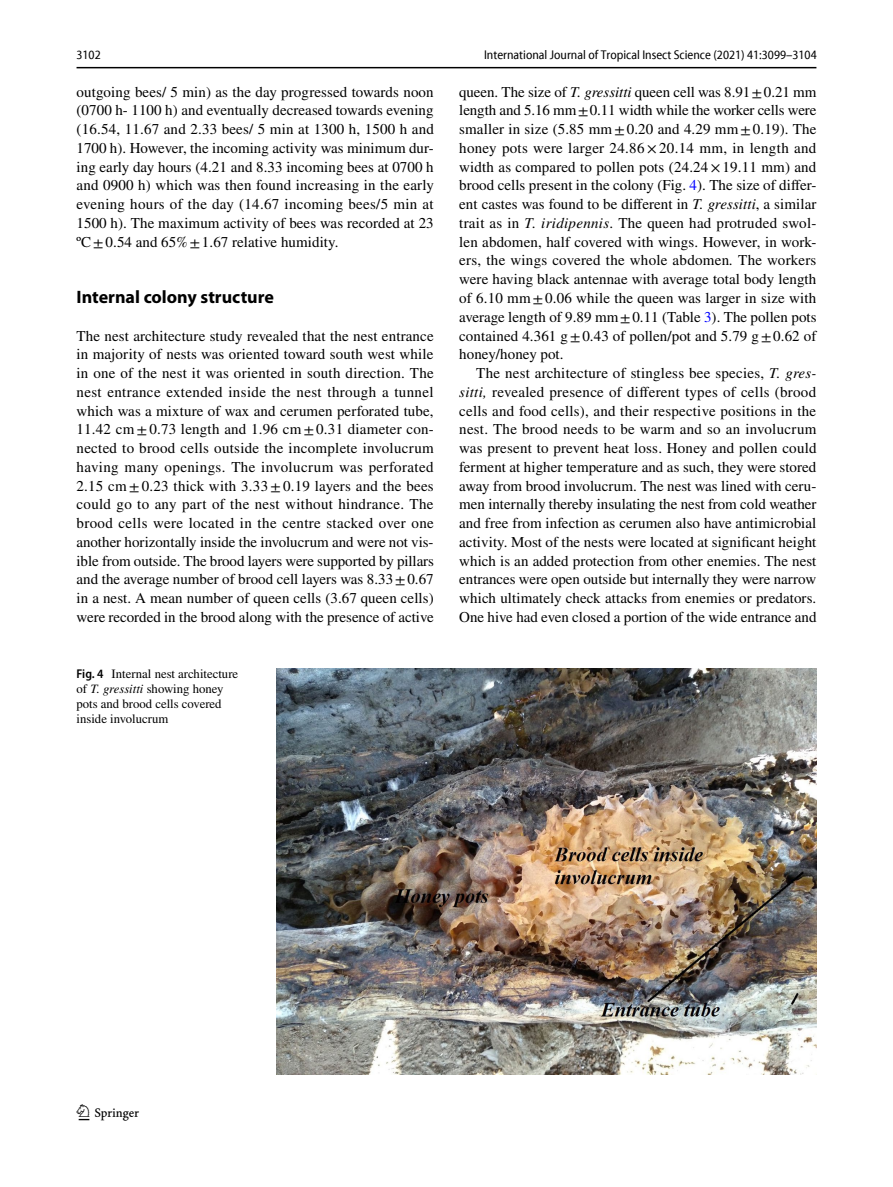
<style>
.page{position:relative;width:893px;height:1187px;background:#fff}
.page>*{position:absolute;margin:0;border:0;box-sizing:border-box;transform-origin:0 0}
.t1{font:22.5px "Springnew Regular 2";color:#000}
.t2{font:700 18px "Myriad Pro";color:#000}
.t3{font:15px/18.8px "STIX";color:#000;text-align:justify}
.t4{font:12.75px/15px "STIX";color:#000}
.t5{font:semi-condensed 12.75px "Myriad Pro Unic";color:#000}
.s1{font-family:"Myriad Pro";font-weight:600;font-stretch:semi-condensed}
.s2{font-style:italic}
.s3{color:#00f}
</style>
<div class="page">
<hr style="left:77px;top:67px;width:739px;height:1px;background:#000">
<img style="left:276px;top:668px;width:540px;height:405px">
<p class="t5" style="left:77px;top:50px;width:26px">3102</p>
<p class="t5" style="left:484px;top:50px;width:334px">International Journal of Tropical Insect Science (2021) 41:3099–3104</p>
<p class="t3" style="left:77px;top:83px;width:359px">outgoing bees/ 5 min) as the day progressed towards noon (0700 h- 1100 h) and eventually decreased towards evening (16.54, 11.67 and 2.33 bees/ 5 min at 1300 h, 1500 h and 1700 h). However, the incoming activity was minimum dur&shy;ing early day hours (4.21 and 8.33 incoming bees at 0700 h and 0900 h) which was then found increasing in the early evening hours of the day (14.67 incoming bees/5 min at 1500 h). The maximum activity of bees was recorded at 23 ºC±0.54 and 65%±1.67 relative humidity.</p>
<p class="t2" style="left:77px;top:285px;width:199px">Internal colony structure</p>
<p class="t3" style="left:77px;top:327px;width:359px">The nest architecture study revealed that the nest entrance in majority of nests was oriented toward south west while in one of the nest it was oriented in south direction. The nest entrance extended inside the nest through a tunnel which was a mixture of wax and cerumen perforated tube, 11.42 cm±0.73 length and 1.96 cm±0.31 diameter con&shy;nected to brood cells outside the incomplete involucrum having many openings. The involucrum was perforated 2.15 cm ±0.23 thick with 3.33±0.19 layers and the bees could go to any part of the nest without hindrance. The brood cells were located in the centre stacked over one another horizontally inside the involucrum and were not vis&shy;ible from outside. The brood layers were supported by pillars and the average number of brood cell layers was 8.33±0.67 in a nest. A mean number of queen cells (3.67 queen cells) were recorded in the brood along with the presence of active</p>
<p class="t4" style="left:77px;top:667px;width:163px"><span class="s1">Fig. 4</span> Internal nest architecture of <span class="s2">T. gressitti</span> showing honey pots and brood cells covered inside involucrum</p>
<p class="t3" style="left:459px;top:83px;width:359px">queen. The size of <span class="s2">T. gressitti</span> queen cell was 8.91±0.21 mm length and 5.16 mm±0.11 width while the worker cells were smaller in size (5.85 mm±0.20 and 4.29 mm±0.19). The honey pots were larger 24.86 × 20.14 mm, in length and width as compared to pollen pots (24.24×19.11 mm) and brood cells present in the colony (Fig. <span class="s3">4</span>). The size of differ&shy;ent castes was found to be different in <span class="s2">T. gressitti</span>, a similar trait as in <span class="s2">T. iridipennis</span>. The queen had protruded swol&shy;len abdomen, half covered with wings. However, in work&shy;ers, the wings covered the whole abdomen<span class="s2">.</span> The workers were having black antennae with average total body length of 6.10 mm±0.06 while the queen was larger in size with average length of 9.89 mm±0.11 (Table <span class="s3">3</span>). The pollen pots contained 4.361 g±0.43 of pollen/pot and 5.79 g±0.62 of honey/honey pot.</p>
<p class="t3" style="left:459px;top:364px;width:359px;text-indent:17px">The nest architecture of stingless bee species, <span class="s2">T. gres&shy;sitti,</span> revealed presence of different types of cells (brood cells and food cells), and their respective positions in the nest. The brood needs to be warm and so an involucrum was present to prevent heat loss. Honey and pollen could ferment at higher temperature and as such, they were stored away from brood involucrum. The nest was lined with ceru&shy;men internally thereby insulating the nest from cold weather and free from infection as cerumen also have antimicrobial activity. Most of the nests were located at significant height which is an added protection from other enemies. The nest entrances were open outside but internally they were narrow which ultimately check attacks from enemies or predators.<br>One hive had even closed a portion of the wide entrance and</p>
<h1 class="t1" style="left:79px;top:1104px;width:62px">1 3</h1>
</div>
